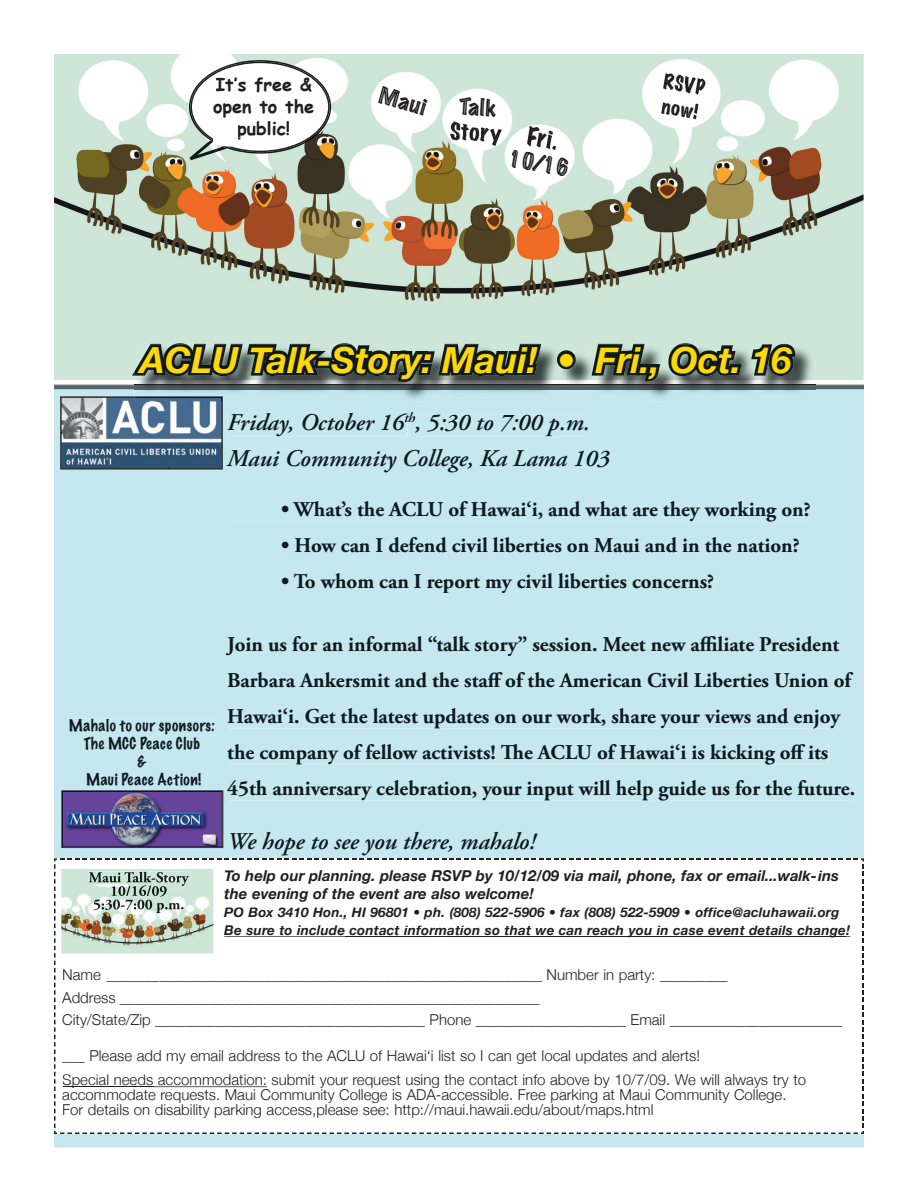
<style>
.page{position:relative;width:918px;height:1188px;background:#fff}
.page>*{position:absolute;margin:0;border:0;box-sizing:border-box;transform-origin:0 0}
.t1{font:italic 700 36px "Helvetica Neue";color:#ffd80a}
.t2{font:italic 600 24px/36px "Adobe Garamond Pro";color:#0e1a1e}
.t3{font:700 21px/36px "Adobe Garamond Pro";color:#0e1a1e}
.t4{font:700 18px/21.6px "Comic Sans MS";color:#231f20;text-align:center}
.t5{font:300 15px/22.5px "Helvetica Neue";color:#231f20}
.t6{font:italic 700 15px/18px "Helvetica Neue";color:#231f20}
.t7{font:100 15px/18px "Marker Felt";letter-spacing:.04em;color:#0e1a1e;text-align:center}
.t8{font:italic 700 13.5px/18px "Helvetica Neue";letter-spacing:.015em;color:#231f20}
</style>
<div class="page">
<img style="left:54px;top:54px;width:810px;height:326px">
<svg style="left:377px;top:84px;width:52px;height:33px"></svg>
<img style="left:663px;top:98px;width:33px;height:3px">
<svg style="left:660px;top:101px;width:40px;height:20px"></svg>
<div style="left:54px;top:389px;width:810px;height:759px;background:#c4e7f0"></div>
<div style="left:330px;top:449px;width:280px;height:24px;background:#c4e7f0"></div>
<div style="left:227px;top:501px;width:583px;height:20px;background:#c4e7f0"></div>
<div style="left:227px;top:537px;width:572px;height:15px;background:#c4e7f0"></div>
<div style="left:227px;top:573px;width:487px;height:20px;background:#c4e7f0"></div>
<div style="left:226px;top:636px;width:614px;height:20px;background:#c4e7f0"></div>
<div style="left:228px;top:672px;width:626px;height:15px;background:#c4e7f0"></div>
<div style="left:228px;top:708px;width:613px;height:20px;background:#c4e7f0"></div>
<div style="left:228px;top:744px;width:600px;height:20px;background:#c4e7f0"></div>
<div style="left:227px;top:780px;width:627px;height:20px;background:#c4e7f0"></div>
<div style="left:230px;top:831px;width:308px;height:24px;background:#c4e7f0"></div>
<svg style="left:54px;top:858px;width:810px;height:276px"></svg>
<div style="left:60px;top:396px;width:528px;height:74px;background:#c4e7f0"></div>
<img style="left:61px;top:397px;width:161px;height:72px">
<img style="left:135px;top:389px;width:680px;height:13px">
<img style="left:435px;top:344px;width:380px;height:36px">
<img style="left:135px;top:396px;width:88px;height:6px">
<img style="left:135px;top:397px;width:87px;height:5px">
<img style="left:132px;top:343px;width:656px;height:33px">
<img style="left:668px;top:344px;width:127px;height:32px">
<img style="left:438px;top:344px;width:222px;height:36px">
<svg style="left:54px;top:380px;width:810px;height:9px;background:#6d7477"></svg>
<img style="left:247px;top:344px;width:188px;height:36px">
<img style="left:189px;top:60px;width:142px;height:94px">
<img style="left:190px;top:152px;width:37px;height:8px">
<svg style="left:190px;top:62px;width:140px;height:90px"></svg>
<svg style="left:61px;top:790px;width:162px;height:58px"></svg>
<img style="left:62px;top:791px;width:161px;height:56px">
<div style="left:69px;top:719px;width:145px;height:15px;background:#c4e7f0"></div>
<div style="left:84px;top:737px;width:116px;height:13px;background:#c4e7f0"></div>
<div style="left:138px;top:755px;width:8px;height:13px;background:#c4e7f0"></div>
<div style="left:82px;top:773px;width:119px;height:13px;background:#c4e7f0"></div>
<img style="left:61px;top:869px;width:152px;height:85px">
<img style="left:89px;top:872px;width:100px;height:14px">
<img style="left:112px;top:885px;width:55px;height:12px">
<img style="left:94px;top:899px;width:90px;height:14px">
<img style="left:526px;top:125px;width:32px;height:23px">
<img style="left:449px;top:120px;width:54px;height:27px">
<img style="left:662px;top:72px;width:44px;height:23px">
<svg style="left:458px;top:96px;width:39px;height:22px"></svg>
<svg style="left:510px;top:148px;width:60px;height:30px"></svg>
<p class="t4" style="left:213px;top:73px;width:103px">It’s free &amp; open to the public!</p>
<h1 class="t1" style="left:140px;top:337px;width:653px">ACLU Talk-Story: Maui! • Fri., Oct. 16</h1>
<h2 class="t2" style="left:227px;top:405px;width:384px">Friday, October 16<sup>th</sup>, 5:30 to 7:00 p.m.<br>Maui Community College, Ka Lama 103</h2>
<h3 class="t3" style="left:281px;top:491px;width:531px">• What’s the ACLU of Hawai‘i, and what are they working on?</h3>
<h3 class="t3" style="left:281px;top:527px;width:520px">• How can I defend civil liberties on Maui and in the nation?</h3>
<h3 class="t3" style="left:281px;top:563px;width:434px">• To whom can I report my civil liberties concerns?</h3>
<p class="t3" style="left:227px;top:626px;width:629px">Join us for an informal “talk story” session. Meet new affiliate President Barbara Ankersmit and the staff of the American Civil Liberties Union of Hawai‘i. Get the latest updates on our work, share your views and enjoy the company of fellow activists! The ACLU of Hawai‘i is kicking off its 45th anniversary celebration, your input will help guide us for the future.</p>
<h2 class="t2" style="left:227px;top:824px;width:310px">We hope to see you there, mahalo!</h2>
<p class="t6" style="left:224px;top:867px;width:616px">To help our planning. please RSVP by 10/12/09 via mail, phone, fax or email...walk- ins the evening of the event are also welcome!</p>
<p class="t8" style="left:224px;top:903px;width:627px">PO Box 3410 Hon., HI 96801 • ph. (808) 522-5906 • fax (808) 522-5909 • office@acluhawaii.org<br>Be sure to include contact information so that we can reach you in case event details change!</p>
<p class="t5" style="left:62px;top:963px;width:782px">Name __________________________________________________________ Number in party: _________<br>Address ________________________________________________________<br>City/State/Zip ____________________________________ Phone ____________________ Email _______________________</p>
<p class="t5" style="left:62px;top:1044px;width:745px;line-height:24px">___ Please add my email address to the ACLU of Hawai‘i list so I can get local updates and alerts!<br>Special needs accommodation: submit your request using the contact info above by 10/7/09. We will always try to</p>
<p class="t5" style="left:62px;top:1087px;width:726px;line-height:15px">accommodate requests. Maui Community College is ADA-accessible. Free parking at Maui Community College.<br>For details on disability parking access,please see: http://maui.hawaii.edu/about/maps.html</p>
<p class="t7" style="left:69px;top:717px;width:148px">Mahalo to our sponsors:<br>The MCC Peace Club<br>&amp;<br>Maui Peace Action!</p>
</div>
